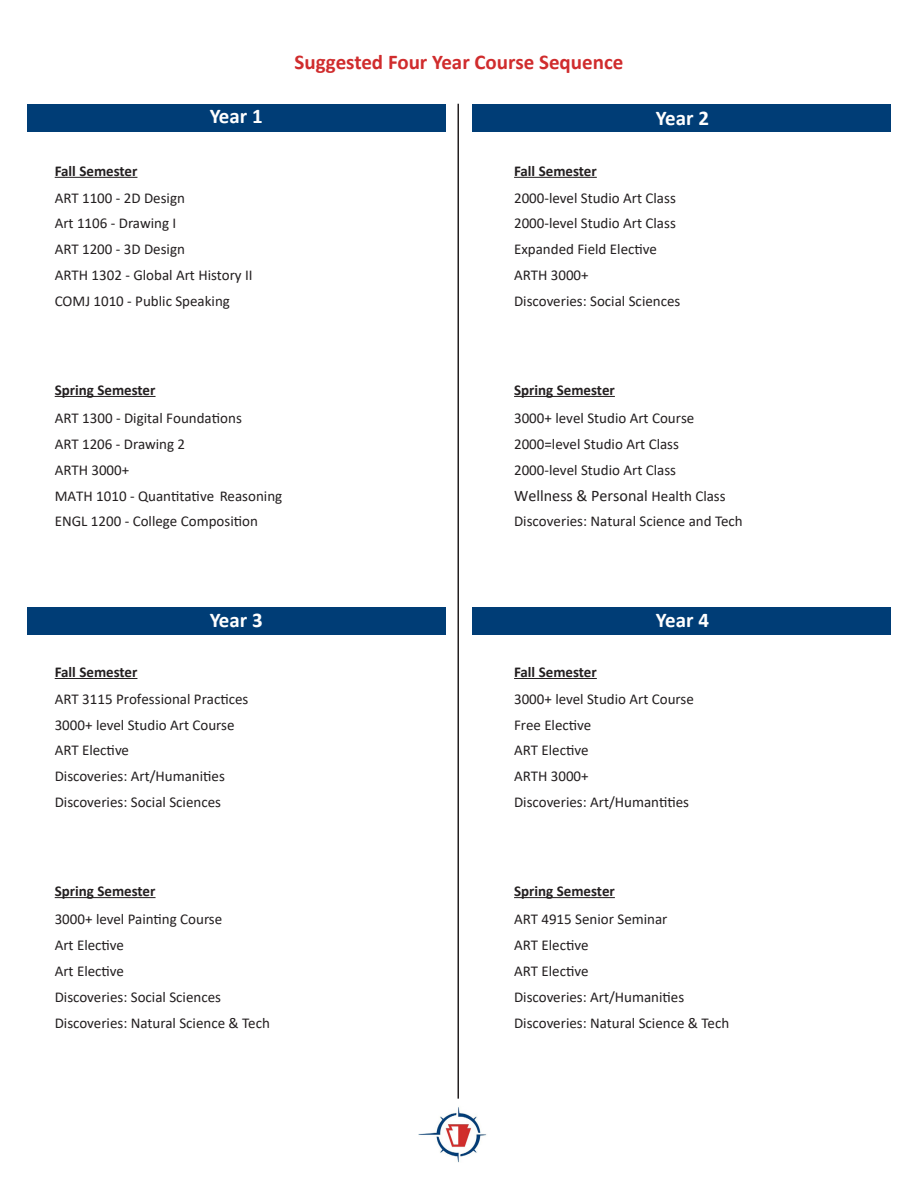
<style>
.page{position:relative;width:918px;height:1188px;background:#fff}
.page>*{position:absolute;margin:0;border:0;box-sizing:border-box;transform-origin:0 0}
.t1{font:700 21px "Calibri";color:#d02c2d}
.t2{font:700 21px "Calibri";color:#fff}
.t3{font:16.2px "Calibri";color:#231f20}
.t4{font:15px "Calibri";color:#231f20}
.t5{font:700 15px "Calibri";color:#231f20}
.s1{font-size:15px}
</style>
<div class="page">
<div style="left:27px;top:104px;width:419px;height:28px;background:#003d76"></div>
<div style="left:27px;top:607px;width:419px;height:27px;background:#003d76"></div>
<div style="left:472px;top:104px;width:419px;height:28px;background:#003d76"></div>
<div style="left:472px;top:607px;width:419px;height:27px;background:#003d76"></div>
<hr style="left:458px;top:104px;width:1px;height:995px;background:#231f20">
<hr style="left:55px;top:177px;width:82px;height:1px;background:#231f20">
<hr style="left:55px;top:678px;width:82px;height:1px;background:#231f20">
<hr style="left:514px;top:177px;width:83px;height:1px;background:#231f20">
<hr style="left:514px;top:678px;width:83px;height:1px;background:#231f20">
<hr style="left:55px;top:396px;width:101px;height:1px;background:#231f20">
<hr style="left:55px;top:897px;width:101px;height:1px;background:#231f20">
<hr style="left:514px;top:396px;width:101px;height:1px;background:#231f20">
<hr style="left:514px;top:897px;width:101px;height:1px;background:#231f20">
<img style="left:418px;top:1107px;width:69px;height:56px">
<p class="t1" style="left:295px;top:47px;width:330px">Suggested Four Year Course Sequence</p>
<p class="t2" style="left:210px;top:101px;width:55px">Year 1</p>
<p class="t2" style="left:656px;top:103px;width:55px">Year 2</p>
<p class="t5" style="left:55px;top:160px;width:84px">Fall Semester</p>
<p class="t5" style="left:514px;top:160px;width:84px">Fall Semester</p>
<p class="t4" style="left:55px;top:187px;width:132px">ART 1100 - 2D Design</p>
<p class="t4" style="left:514px;top:187px;width:163px">2000-level Studio Art Class</p>
<p class="t4" style="left:55px;top:213px;width:123px">Art 1106 - Drawing I</p>
<p class="t4" style="left:514px;top:213px;width:163px">2000-level Studio Art Class</p>
<p class="t4" style="left:55px;top:239px;width:132px">ART 1200 - 3D Design</p>
<p class="t4" style="left:514px;top:239px;width:144px">Expanded Field Elective</p>
<p class="t4" style="left:55px;top:265px;width:200px">ARTH 1302 - Global Art History II</p>
<p class="t4" style="left:514px;top:265px;width:76px">ARTH 3000+</p>
<p class="t4" style="left:55px;top:290px;width:177px">COMJ 1010 - Public Speaking</p>
<p class="t4" style="left:514px;top:290px;width:168px">Discoveries: Social Sciences</p>
<p class="t5" style="left:55px;top:379px;width:102px">Spring Semester</p>
<p class="t5" style="left:514px;top:379px;width:102px">Spring Semester</p>
<p class="t4" style="left:55px;top:408px;width:189px">ART 1300 - Digital Foundations</p>
<p class="t4" style="left:514px;top:408px;width:182px">3000+ level Studio Art Course</p>
<p class="t4" style="left:55px;top:434px;width:132px">ART 1206 - Drawing 2</p>
<p class="t4" style="left:514px;top:434px;width:166px">2000=level Studio Art Class</p>
<p class="t4" style="left:55px;top:459px;width:76px">ARTH 3000+</p>
<p class="t4" style="left:514px;top:459px;width:164px">2000-level Studio Art Class</p>
<p class="t4" style="left:55px;top:485px;width:229px">MATH 1010 - Quantitative Reasoning</p>
<p class="t3" style="left:514px;top:485px;width:213px">Wellness &amp; Personal <span class="s1">Health Class</span></p>
<p class="t4" style="left:55px;top:511px;width:205px">ENGL 1200 - College Composition</p>
<p class="t4" style="left:514px;top:511px;width:230px">Discoveries: Natural Science and Tech</p>
<p class="t2" style="left:210px;top:605px;width:55px">Year 3</p>
<p class="t2" style="left:656px;top:606px;width:55px">Year 4</p>
<p class="t5" style="left:55px;top:661px;width:84px">Fall Semester</p>
<p class="t5" style="left:514px;top:661px;width:84px">Fall Semester</p>
<p class="t4" style="left:55px;top:688px;width:195px">ART 3115 Professional Practices</p>
<p class="t4" style="left:514px;top:688px;width:181px">3000+ level Studio Art Course</p>
<p class="t4" style="left:55px;top:714px;width:181px">3000+ level Studio Art Course</p>
<p class="t4" style="left:514px;top:714px;width:79px">Free Elective</p>
<p class="t4" style="left:55px;top:740px;width:76px">ART Elective</p>
<p class="t4" style="left:514px;top:740px;width:76px">ART Elective</p>
<p class="t4" style="left:55px;top:766px;width:172px">Discoveries: Art/Humanities</p>
<p class="t4" style="left:514px;top:766px;width:76px">ARTH 3000+</p>
<p class="t4" style="left:55px;top:791px;width:168px">Discoveries: Social Sciences</p>
<p class="t4" style="left:514px;top:791px;width:177px">Discoveries: Art/Humantities</p>
<p class="t5" style="left:55px;top:880px;width:102px">Spring Semester</p>
<p class="t5" style="left:514px;top:880px;width:102px">Spring Semester</p>
<p class="t4" style="left:55px;top:909px;width:169px">3000+ level Painting Course</p>
<p class="t4" style="left:514px;top:909px;width:155px">ART 4915 Senior Seminar</p>
<p class="t4" style="left:55px;top:935px;width:71px">Art Elective</p>
<p class="t4" style="left:514px;top:935px;width:76px">ART Elective</p>
<p class="t4" style="left:55px;top:961px;width:71px">Art Elective</p>
<p class="t4" style="left:514px;top:961px;width:76px">ART Elective</p>
<p class="t4" style="left:55px;top:986px;width:168px">Discoveries: Social Sciences</p>
<p class="t4" style="left:514px;top:986px;width:172px">Discoveries: Art/Humanities</p>
<p class="t4" style="left:55px;top:1012px;width:217px">Discoveries: Natural Science &amp; Tech</p>
<p class="t4" style="left:514px;top:1012px;width:217px">Discoveries: Natural Science &amp; Tech</p>
</div>
